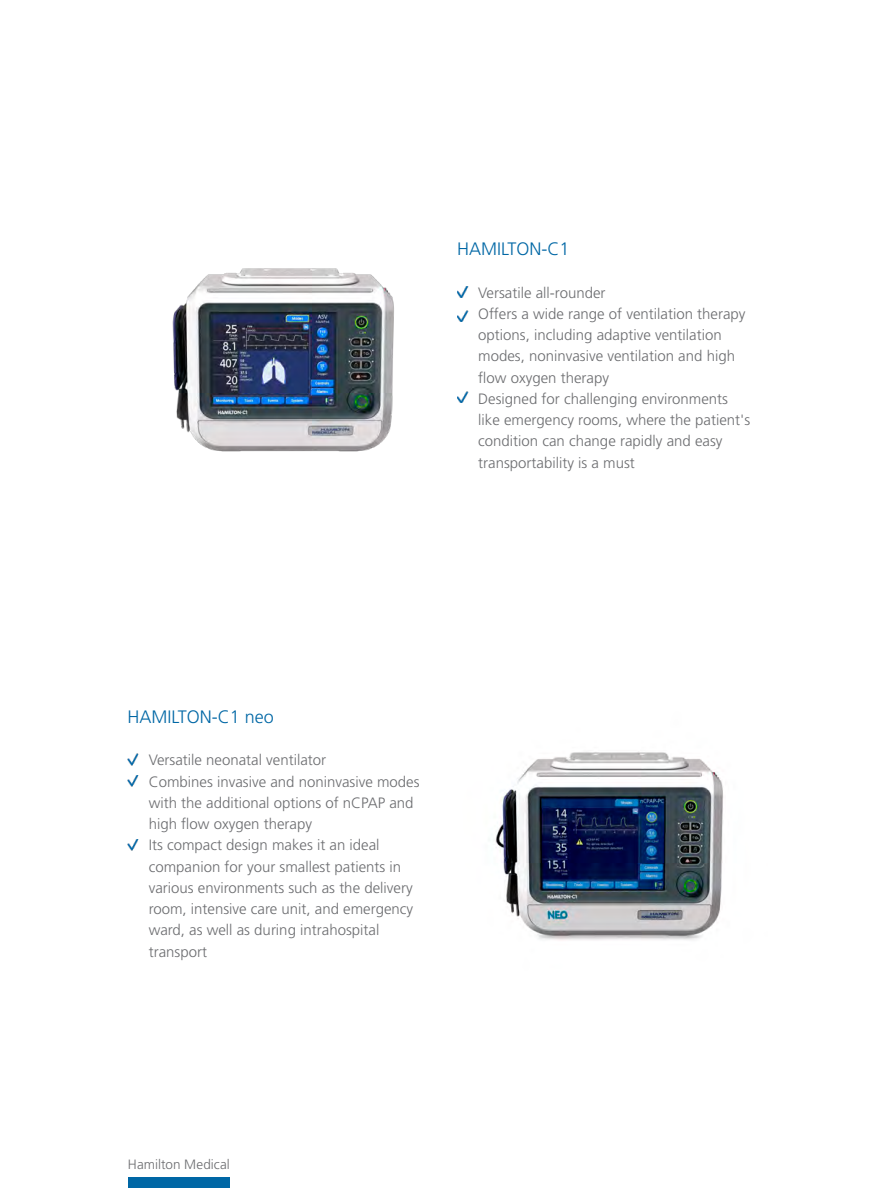
<style>
.page{position:relative;width:893px;height:1188px;background:#fff}
.page>*{position:absolute;margin:0;border:0;box-sizing:border-box;transform-origin:0 0}
.t1{font:300 18px "Frutiger LT Std";color:#0067a5}
.t2{font:300 15px/21.3px "Frutiger LT Std";color:#6c6d70}
.t3{font:300 13.5px "Frutiger LT Std";color:#6c6d70}
</style>
<div class="page">
<div style="left:128px;top:1177px;width:102px;height:11px;background:#0067a5"></div>
<img style="left:172px;top:268px;width:222px;height:184px">
<img style="left:495px;top:752px;width:228px;height:188px">
<svg style="left:457px;top:286px;width:12px;height:12px"></svg>
<svg style="left:457px;top:392px;width:12px;height:11px"></svg>
<svg style="left:128px;top:754px;width:11px;height:11px"></svg>
<svg style="left:128px;top:839px;width:11px;height:11px"></svg>
<svg style="left:457px;top:310px;width:12px;height:12px"></svg>
<svg style="left:128px;top:775px;width:11px;height:12px"></svg>
<p class="t1" style="left:457px;top:239px;width:114px">HAMILTON-C1</p>
<p class="t2" style="left:478px;top:282px;width:129px">Versatile all-rounder</p>
<p class="t2" style="left:478px;top:303px;width:269px">Offers a wide range of ventilation therapy options, including adaptive ventilation modes, noninvasive ventilation and high flow oxygen therapy</p>
<p class="t2" style="left:478px;top:388px;width:273px">Designed for challenging environments like emergency rooms, where the patient's condition can change rapidly and easy transportability is a must</p>
<p class="t1" style="left:127px;top:706px;width:148px">HAMILTON-C1 neo</p>
<p class="t2" style="left:149px;top:750px;width:179px">Versatile neonatal ventilator</p>
<p class="t2" style="left:149px;top:771px;width:272px">Combines invasive and noninvasive modes with the additional options of nCPAP and high flow oxygen therapy</p>
<p class="t2" style="left:149px;top:835px;width:266px">Its compact design makes it an ideal companion for your smallest patients in various environments such as the delivery room, intensive care unit, and emergency ward, as well as during intrahospital transport</p>
<p class="t3" style="left:128px;top:1157px;width:103px">Hamilton Medical</p>
</div>
